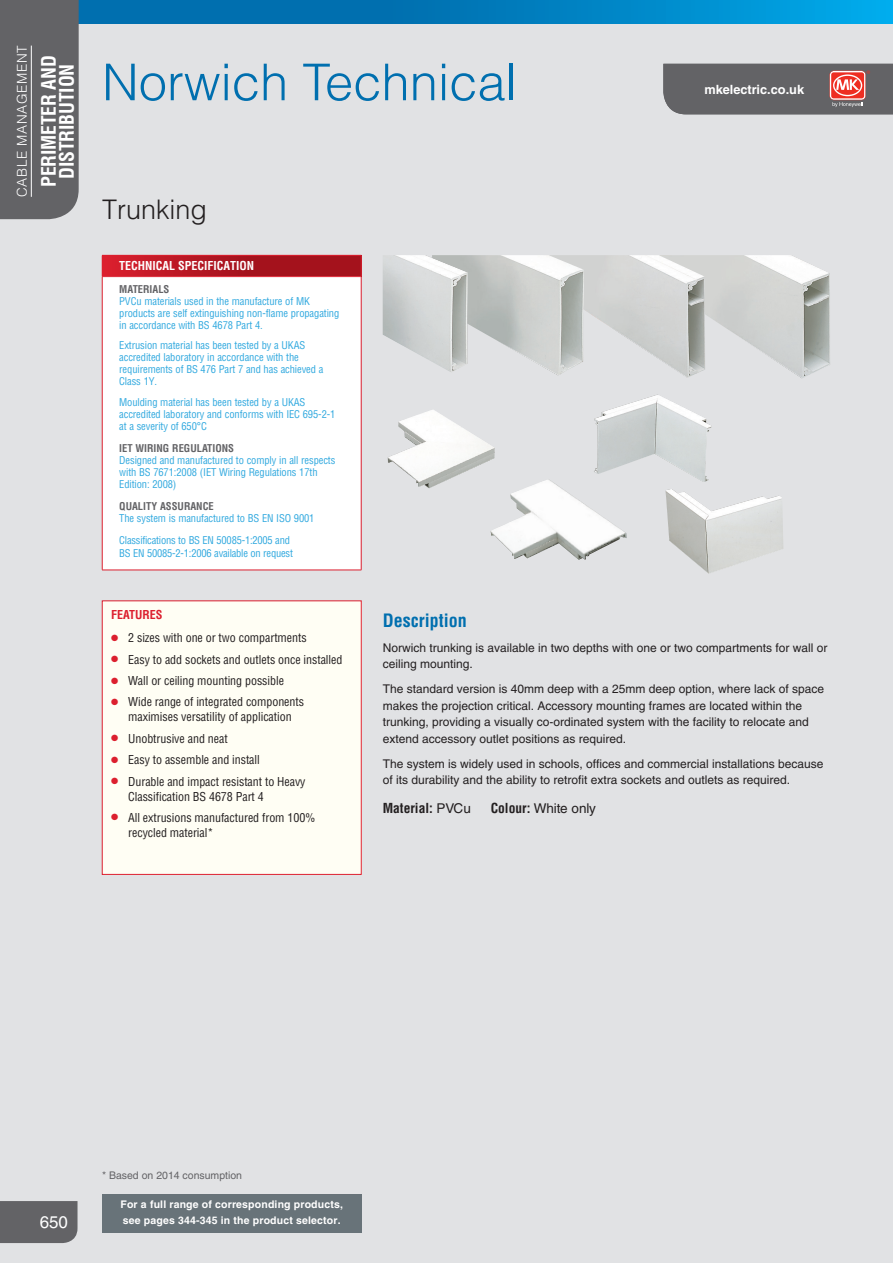
<style>
.page{position:relative;width:893px;height:1263px;background:#e1e2e4}
.page>*{position:absolute;margin:0;border:0;box-sizing:border-box;transform-origin:0 0}
.t1{font:300 50.85px "Helvetica LT Std";color:#006faf}
.t2{font:300 27px "Helvetica LT Std";color:#231f20}
.t3{font:700 condensed 19.5px/18px "Helvetica LT Std";letter-spacing:-.01em;color:#fff;text-align:center}
.t4{font:700 condensed 18px "Helvetica LT Std";color:#006faf}
.t5{font:16.95px "Helvetica LT Std";color:#fff}
.t6{font:13.5px "Helvetica LT Std";color:#231f20}
.t7{font:300 13.5px "Helvetica LT Std";letter-spacing:.05em;color:#fff}
.t8{font:700 condensed 13.5px "Helvetica LT Std";color:#231f20}
.t9{font:700 12.75px "Helvetica LT Std";color:#fff}
.t10{font:12px/16.5px "Helvetica LT Std";color:#231f20}
.t11{font:condensed 12px/15px "Helvetica LT Std";letter-spacing:-.005em;color:#231f20}
.t12{font:700 condensed 12px "Helvetica LT Std";color:#fff}
.t13{font:700 condensed 12px "Helvetica LT Std";color:#dc1f2e}
.t14{font:condensed 10.5px/12px "Helvetica LT Std";letter-spacing:-.01em;color:#31a9df}
.t15{font:700 10.5px/16.5px "Helvetica LT Std";letter-spacing:.015em;color:#fff}
.t16{font:700 condensed 10.5px "Helvetica LT Std";color:#636366}
.t17{font:10.5px "Helvetica LT Std";color:#636366}
.s1{color:#dc1f2e}
.s2{font-weight:400;font-stretch:normal}
.s3{font-weight:700;font-stretch:condensed}
</style>
<div class="page">
<div style="left:0;top:0;width:893px;height:23px;background:linear-gradient(to right,#005a9a,#00a1e1)"></div>
<div style="left:0;top:0;width:79px;height:219px;background:#636366"></div>
<svg style="left:663px;top:64px;width:230px;height:50px;background:#726668"></svg>
<div style="left:0;top:1201px;width:78px;height:42px;background:#636366"></div>
<hr style="left:31px;top:46px;width:1px;height:151px;background:#fff">
<div style="left:102px;top:255px;width:259px;height:22px;background:linear-gradient(to right,#cf1d2b,#960f18)"></div>
<div style="left:102px;top:277px;width:259px;height:293px;background:#fff"></div>
<svg style="left:102px;top:256px;width:1px;height:20px"></svg>
<hr style="left:102px;top:255px;width:259px;height:1px;background:#dc1f2e">
<svg style="left:361px;top:255px;width:1px;height:21px"></svg>
<hr style="left:102px;top:277px;width:1px;height:293px;background:#dc1f2e">
<hr style="left:102px;top:276px;width:259px;height:1px;background:#dc1f2e">
<hr style="left:361px;top:277px;width:1px;height:293px;background:#dc1f2e">
<hr style="left:102px;top:570px;width:259px;height:1px;background:#dc1f2e">
<div style="left:102px;top:1194px;width:259px;height:39px;background:#687379"></div>
<img style="left:705px;top:255px;width:125px;height:123px">
<img style="left:557px;top:255px;width:148px;height:123px">
<img style="left:388px;top:410px;width:107px;height:78px">
<img style="left:490px;top:479px;width:137px;height:81px">
<img style="left:666px;top:489px;width:117px;height:85px">
<img style="left:594px;top:394px;width:118px;height:88px">
<img style="left:468px;top:255px;width:116px;height:120px">
<img style="left:383px;top:255px;width:85px;height:117px">
<div style="left:102px;top:601px;width:259px;height:273px;background:#fffef4"></div>
<p class="t7" style="left:13px;top:197px;width:153px;rotate:-90deg">CABLE MANAGEMENT</p>
<h3 class="t3" style="left:40px;top:187px;width:133px;rotate:-90deg">PERIMETER AND<br>DISTRIBUTION</h3>
<h1 class="t1" style="left:102px;top:50px;width:416px">Norwich Technical</h1>
<h2 class="t2" style="left:102px;top:193px;width:107px">Trunking</h2>
<p class="t12" style="left:119px;top:258px;width:137px">TECHNICAL SPECIFICATION</p>
<p class="t16" style="left:119px;top:282px;width:52px">MATERIALS</p>
<p class="t14" style="left:119px;top:295px;width:222px">PVCu materials used in the manufacture of MK products are self extinguishing non-flame propagating in accordance with BS 4678 Part 4.</p>
<p class="t14" style="left:119px;top:339px;width:206px">Extrusion material has been tested by a UKAS accredited laboratory in accordance with the requirements of BS 476 Part 7 and has achieved a Class 1Y.</p>
<p class="t14" style="left:119px;top:396px;width:218px">Moulding material has been tested by a UKAS accredited laboratory and conforms with IEC 695-2-1 at a severity of 650°C</p>
<p class="t16" style="left:119px;top:441px;width:116px">IET WIRING REGULATIONS</p>
<p class="t14" style="left:119px;top:454px;width:218px">Designed and manufactured to comply in all respects with BS 7671:2008 (IET Wiring Regulations 17th<br>Edition: 2008)</p>
<p class="t16" style="left:119px;top:499px;width:96px">QUALITY ASSURANCE</p>
<p class="t14" style="left:119px;top:507px;width:197px;line-height:22px">The system is manufactured to BS EN ISO 9001<br>Classifications to BS EN 50085-1:2005 and</p>
<p class="t14" style="left:119px;top:547px;width:175px">BS EN 50085-2-1:2006 available on request</p>
<p class="t9" style="left:705px;top:81px;width:101px">mkelectric.co.uk</p>
<p class="t13" style="left:111px;top:607px;width:53px">FEATURES</p>
<p class="t11" style="left:111px;top:630px;width:197px"><span class="s1">●</span> 2 sizes with one or two compartments</p>
<p class="t11" style="left:111px;top:652px;width:233px"><span class="s1">●</span> Easy to add sockets and outlets once installed</p>
<p class="t11" style="left:111px;top:673px;width:174px"><span class="s1">●</span> Wall or ceiling mounting possible</p>
<p class="t11" style="left:111px;top:694px;width:194px;text-align:center"><span class="s1">●</span> Wide range of integrated components maximises versatility of application</p>
<p class="t11" style="left:111px;top:731px;width:118px"><span class="s1">●</span> Unobtrusive and neat</p>
<p class="t11" style="left:111px;top:752px;width:150px"><span class="s1">●</span> Easy to assemble and install</p>
<p class="t11" style="left:128px;top:774px;width:179px;text-indent:-17px"><span class="s1">●</span> Durable and impact resistant to Heavy<br>Classification BS 4678 Part 4</p>
<p class="t11" style="left:128px;top:810px;width:189px;text-indent:-17px"><span class="s1">●</span> All extrusions manufactured from 100% recycled material*</p>
<h3 class="t4" style="left:383px;top:609px;width:85px">Description</h3>
<p class="t10" style="left:383px;top:639px;width:446px">Norwich trunking is available in two depths with one or two compartments for wall or ceiling mounting.</p>
<p class="t10" style="left:383px;top:681px;width:443px">The standard version is 40mm deep with a 25mm deep option, where lack of space makes the projection critical. Accessory mounting frames are located within the trunking, providing a visually co-ordinated system with the facility to relocate and extend accessory outlet positions as required.</p>
<p class="t10" style="left:383px;top:755px;width:442px">The system is widely used in schools, offices and commercial installations because of its durability and the ability to retrofit extra sockets and outlets as required.</p>
<p class="t8" style="left:383px;top:800px;width:90px">Material: <span class="s2">PVCu</span></p>
<p class="t6" style="left:491px;top:801px;width:107px"><span class="s3">Colour:</span> White only</p>
<h3 class="t5" style="left:40px;top:1212px;width:30px">650</h3>
<p class="t17" style="left:102px;top:1169px;width:142px">* Based on 2014 consumption</p>
<p class="t15" style="left:120px;top:1196px;width:224px">For a full range of corresponding products, see pages 344-345 in the product selector.</p>
</div>
